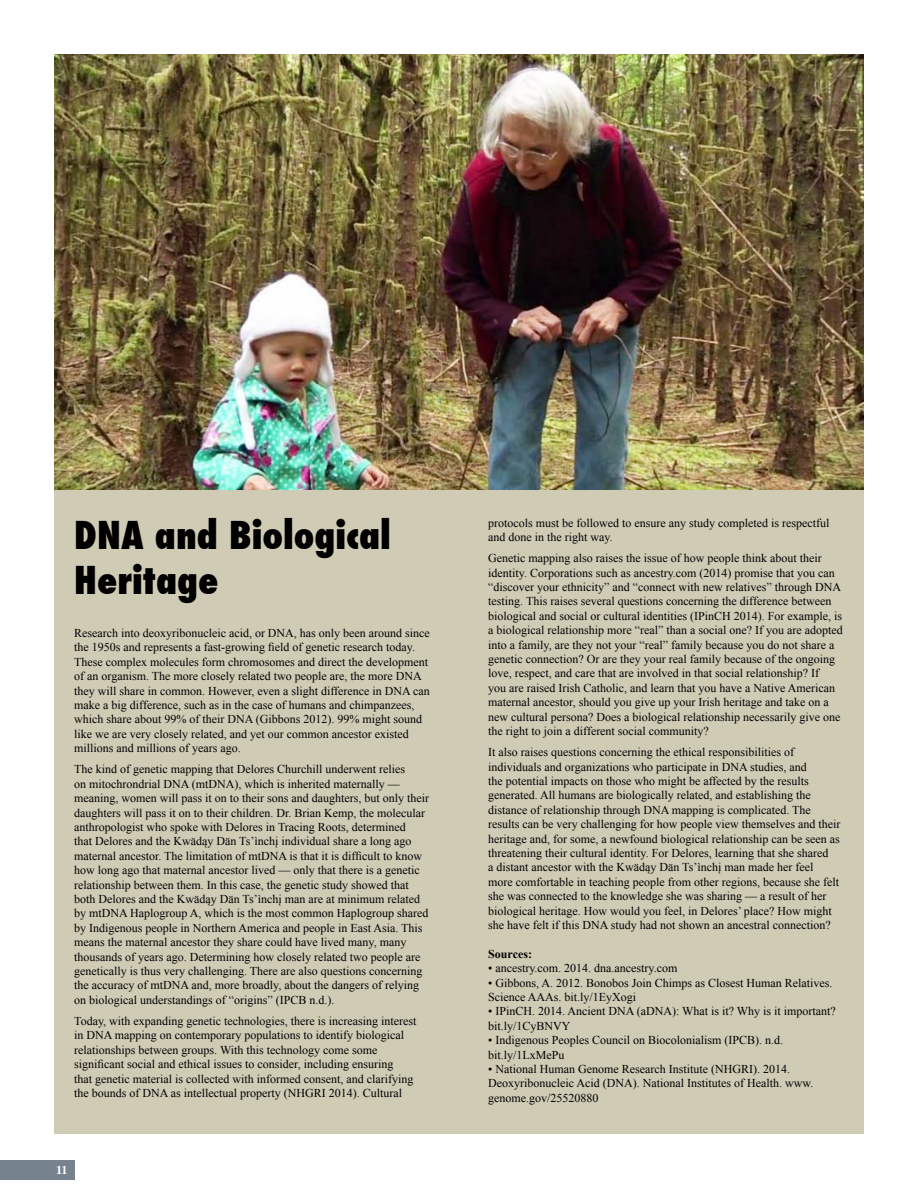
<style>
.page{position:relative;width:918px;height:1188px;background:#fff}
.page>*{position:absolute;margin:0;border:0;box-sizing:border-box;transform-origin:0 0}
.t1{font:800 condensed 37.5px/45px "Futura";color:#000}
.t2{font:12px/14.4px "Times New Roman";color:#000}
.t3{font:700 12px "Times New Roman";color:#000}
.t4{font:700 12px "Times";color:#fff}
</style>
<div class="page">
<div style="left:0;top:1160px;width:74px;height:19px;background:#76828e"></div>
<div style="left:54px;top:54px;width:810px;height:1080px;background:#cfcbb5"></div>
<img style="left:54px;top:54px;width:810px;height:436px">
<h1 class="t1" style="left:74px;top:513px;width:318px">DNA and Biological<br>Heritage</h1>
<p class="t2" style="left:74px;top:626px;width:357px">Research into deoxyribonucleic acid, or DNA, has only been around since the 1950s and represents a fast-growing field of genetic research today.<br>These complex molecules form chromosomes and direct the development of an organism. The more closely related two people are, the more DNA they will share in common. However, even a slight difference in DNA can make a big difference, such as in the case of humans and chimpanzees, which share about 99% of their DNA (Gibbons 2012). 99% might sound like we are very closely related, and yet our common ancestor existed millions and millions of years ago.</p>
<p class="t2" style="left:74px;top:762px;width:356px">The kind of genetic mapping that Delores Churchill underwent relies<br>on mitochrondrial DNA (mtDNA), which is inherited maternally — meaning, women will pass it on to their sons and daughters, but only their daughters will pass it on to their children. Dr. Brian Kemp, the molecular anthropologist who spoke with Delores in Tracing Roots, determined<br>that Delores and the Kwädąy Dän Ts’ìnchį individual share a long ago maternal ancestor. The limitation of mtDNA is that it is difficult to know how long ago that maternal ancestor lived — only that there is a genetic relationship between them. In this case, the genetic study showed that both Delores and the Kwädąy Dän Ts’ìnchį man are at minimum related by mtDNA Haplogroup A, which is the most common Haplogroup shared by Indigenous people in Northern America and people in East Asia. This means the maternal ancestor they share could have lived many, many thousands of years ago. Determining how closely related two people are genetically is thus very challenging. There are also questions concerning the accuracy of mtDNA and, more broadly, about the dangers of relying on biological understandings of “origins” (IPCB n.d.).</p>
<p class="t2" style="left:74px;top:1014px;width:344px">Today, with expanding genetic technologies, there is increasing interest in DNA mapping on contemporary populations to identify biological relationships between groups. With this technology come some significant social and ethical issues to consider, including ensuring<br>that genetic material is collected with informed consent, and clarifying the bounds of DNA as intellectual property (NHGRI 2014). Cultural</p>
<p class="t4" style="left:56px;top:1159px;width:13px">11</p>
<p class="t2" style="left:488px;top:515px;width:343px">protocols must be followed to ensure any study completed is respectful and done in the right way.</p>
<p class="t2" style="left:488px;top:551px;width:356px">Genetic mapping also raises the issue of how people think about their identity. Corporations such as ancestry.com (2014) promise that you can “discover your ethnicity” and “connect with new relatives” through DNA testing. This raises several questions concerning the difference between biological and social or cultural identities (IPinCH 2014). For example, is a biological relationship more “real” than a social one? If you are adopted into a family, are they not your “real” family because you do not share a genetic connection? Or are they your real family because of the ongoing love, respect, and care that are involved in that social relationship? If<br>you are raised Irish Catholic, and learn that you have a Native American maternal ancestor, should you give up your Irish heritage and take on a new cultural persona? Does a biological relationship necessarily give one the right to join a different social community?</p>
<p class="t2" style="left:488px;top:745px;width:354px">It also raises questions concerning the ethical responsibilities of individuals and organizations who participate in DNA studies, and<br>the potential impacts on those who might be affected by the results generated. All humans are biologically related, and establishing the distance of relationship through DNA mapping is complicated. The results can be very challenging for how people view themselves and their heritage and, for some, a newfound biological relationship can be seen as threatening their cultural identity. For Delores, learning that she shared<br>a distant ancestor with the Kwädąy Dän Ts’ìnchį man made her feel more comfortable in teaching people from other regions, because she felt she was connected to the knowledge she was sharing — a result of her biological heritage. How would you feel, in Delores’ place? How might she have felt if this DNA study had not shown an ancestral connection?</p>
<p class="t3" style="left:488px;top:945px;width:45px">Sources:</p>
<p class="t2" style="left:488px;top:961px;width:191px">• ancestry.com. 2014. dna.ancestry.com</p>
<p class="t2" style="left:488px;top:975px;width:346px">• Gibbons, A. 2012. Bonobos Join Chimps as Closest Human Relatives.<br>Science AAAs. bit.ly/1EyXogi</p>
<p class="t2" style="left:488px;top:1004px;width:349px">• IPinCH. 2014. Ancient DNA (aDNA): What is it? Why is it important? bit.ly/1CyBNVY</p>
<p class="t2" style="left:488px;top:1033px;width:296px">• Indigenous Peoples Council on Biocolonialism (IPCB). n.d. bit.ly/1LxMePu</p>
<p class="t2" style="left:488px;top:1062px;width:327px">• National Human Genome Research Institute (NHGRI). 2014.<br>Deoxyribonucleic Acid (DNA). National Institutes of Health. www. genome.gov/25520880</p>
</div>
